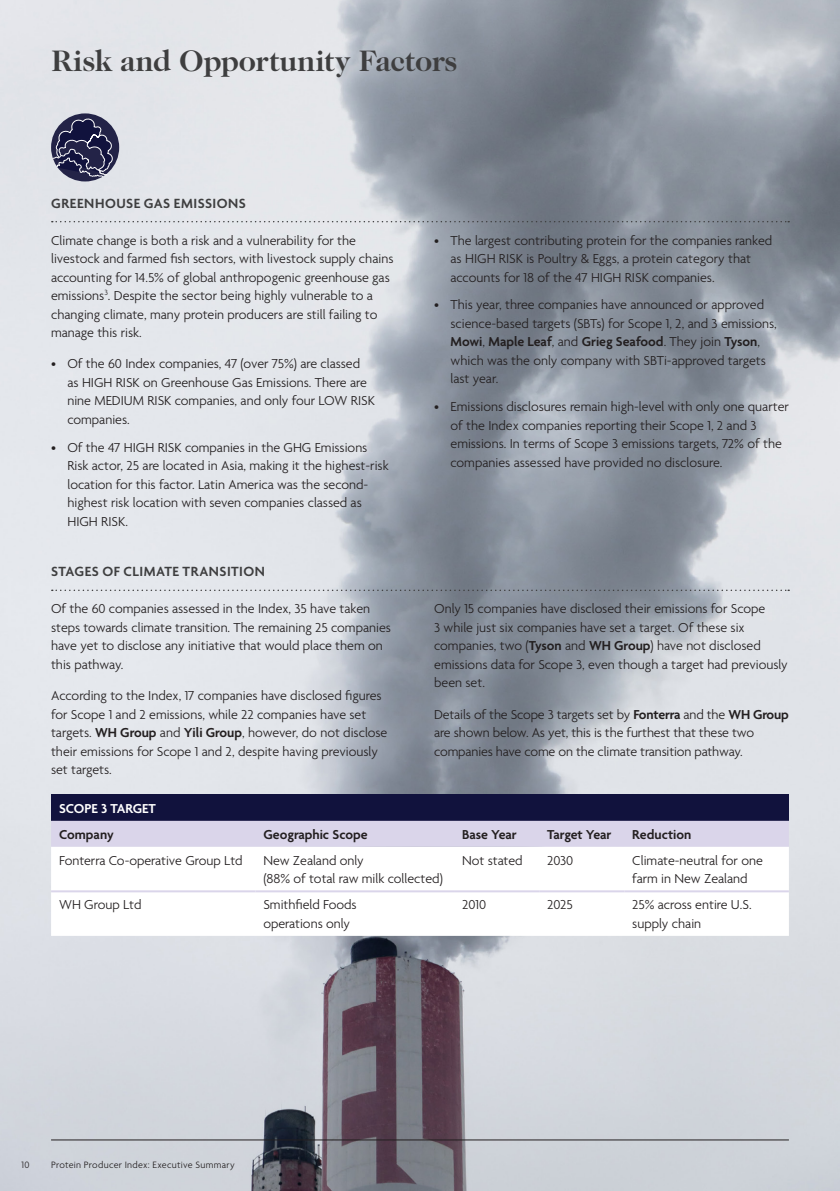
<style>
.page{position:relative;width:840px;height:1191px;background:#fff}
.page>*{position:absolute;margin:0;border:0;box-sizing:border-box;transform-origin:0 0}
.t1{font:700 30px "Caslon 224 Std";color:#3e3e3f}
.t2{font:600 14.4px "Agenda";letter-spacing:.03em;color:#3e3e3f}
.body{font:300 14px/18.4px "Agenda";color:#231f20}
.body-2{font:600 14px "Agenda";color:#231f20}
.body-3{font:600 14px "Agenda";color:#fff}
.t3{font:300 10px "Agenda";letter-spacing:.03em;color:#231f20}
.s1{font-weight:600}
</style>
<div class="page">
<img style="left:0;top:0;width:839px;height:1191px">
<hr style="left:51px;top:1139px;width:737px;height:1px;background:#231f20">
<svg style="left:52px;top:221px;width:736px;height:1px"></svg>
<div style="left:51px;top:113px;width:68px;height:68px;background:#232347;border-radius:50%"></div>
<svg style="left:52px;top:117px;width:62px;height:61px"></svg>
<svg style="left:52px;top:589px;width:736px;height:2px"></svg>
<div style="left:51px;top:794px;width:737px;height:27px;background:#11123d"></div>
<div style="left:51px;top:821px;width:737px;height:26px;background:#dad5ea"></div>
<svg style="left:51px;top:847px;width:737px;height:89px"></svg>
<hr style="left:51px;top:890px;width:204px;height:2px;background:#dad5ea">
<hr style="left:255px;top:890px;width:199px;height:2px;background:#dad5ea">
<hr style="left:454px;top:890px;width:85px;height:2px;background:#dad5ea">
<hr style="left:539px;top:890px;width:85px;height:2px;background:#dad5ea">
<hr style="left:624px;top:890px;width:164px;height:2px;background:#dad5ea">
<h2 class="t1" style="left:51px;top:44px;width:407px">Risk and Opportunity Factors</h2>
<h3 class="t2" style="left:51px;top:195px;width:196px">GREENHOUSE GAS EMISSIONS</h3>
<p class="body" style="left:51px;top:232px;width:343px">Climate change is both a risk and a vulnerability for the livestock and farmed fish sectors, with livestock supply chains accounting for 14.5% of global anthropogenic greenhouse gas emissions<sup>3</sup>. Despite the sector being highly vulnerable to a changing climate, many protein producers are still failing to manage this risk.</p>
<p class="body" style="left:67px;top:355px;width:309px;text-indent:-16px">• Of the 60 Index companies, 47 (over 75%) are classed as HIGH RISK on Greenhouse Gas Emissions. There are nine MEDIUM RISK companies, and only four LOW RISK companies.</p>
<p class="body" style="left:67px;top:439px;width:322px;text-indent:-16px">• Of the 47 HIGH RISK companies in the GHG Emissions Risk actor, 25 are located in Asia, making it the highest-risk location for this factor. Latin America was the second&shy;highest risk location with seven companies classed as HIGH RISK.</p>
<h3 class="t2" style="left:51px;top:564px;width:215px">STAGES OF CLIMATE TRANSITION</h3>
<p class="body" style="left:51px;top:600px;width:341px">Of the 60 companies assessed in the Index, 35 have taken steps towards climate transition. The remaining 25 companies have yet to disclose any initiative that would place them on this pathway.</p>
<p class="body" style="left:51px;top:687px;width:337px">According to the Index, 17 companies have disclosed figures for Scope 1 and 2 emissions, while 22 companies have set targets. <span class="s1">WH Group</span> and <span class="s1">Yili Group</span>, however, do not disclose their emissions for Scope 1 and 2, despite having previously set targets.</p>
<p class="body" style="left:450px;top:232px;width:323px;text-indent:-16px">• The largest contributing protein for the companies ranked as HIGH RISK is Poultry &amp; Eggs, a protein category that accounts for 18 of the 47 HIGH RISK companies.</p>
<p class="body" style="left:450px;top:296px;width:327px;text-indent:-16px">• This year, three companies have announced or approved science-based targets (SBTs) for Scope 1, 2, and 3 emissions, <span class="s1">Mowi</span>, <span class="s1">Maple Leaf</span>, and <span class="s1">Grieg Seafood</span>. They join <span class="s1">Tyson</span>, which was the only company with SBTi-approved targets last year.</p>
<p class="body" style="left:450px;top:398px;width:340px;text-indent:-16px">• Emissions disclosures remain high-level with only one quarter of the Index companies reporting their Scope 1, 2 and 3 emissions. In terms of Scope 3 emissions targets, 72% of the companies assessed have provided no disclosure.</p>
<p class="body" style="left:434px;top:600px;width:355px">Only 15 companies have disclosed their emissions for Scope<br>3 while just six companies have set a target. Of these six companies, two (<span class="s1">Tyson</span> and <span class="s1">WH Group</span>) have not disclosed emissions data for Scope 3, even though a target had previously been set.</p>
<p class="body" style="left:434px;top:705px;width:356px">Details of the Scope 3 targets set by <span class="s1">Fonterra</span> and the <span class="s1">WH Group </span>are shown below. As yet, this is the furthest that these two companies have come on the climate transition pathway.</p>
<p class="body-3" style="left:59px;top:800px;width:98px">SCOPE 3 TARGET</p>
<p class="body-2" style="left:59px;top:827px;width:56px">Company</p>
<p class="body-2" style="left:263px;top:827px;width:106px">Geographic Scope</p>
<p class="body-2" style="left:462px;top:827px;width:56px">Base Year</p>
<p class="body-2" style="left:547px;top:827px;width:66px">Target Year</p>
<p class="body-2" style="left:632px;top:827px;width:61px">Reduction</p>
<p class="body" style="left:59px;top:852px;width:185px">Fonterra Co-operative Group Ltd</p>
<p class="body" style="left:263px;top:852px;width:181px">New Zealand only<br>(88% of total raw milk collected)</p>
<p class="body" style="left:462px;top:852px;width:62px">Not stated</p>
<p class="body" style="left:547px;top:852px;width:28px">2030</p>
<p class="body" style="left:632px;top:852px;width:132px">Climate-neutral for one farm in New Zealand</p>
<p class="body" style="left:59px;top:896px;width:84px">WH Group Ltd</p>
<p class="body" style="left:263px;top:896px;width:95px">Smithfield Foods operations only</p>
<p class="body" style="left:462px;top:896px;width:25px">2010</p>
<p class="body" style="left:547px;top:896px;width:27px">2025</p>
<p class="body" style="left:632px;top:896px;width:121px">25% across entire U.S. supply chain</p>
<p class="t3" style="left:21px;top:1159px;width:10px">10</p>
<p class="t3" style="left:51px;top:1159px;width:185px">Protein Producer Index: Executive Summary</p>
</div>
